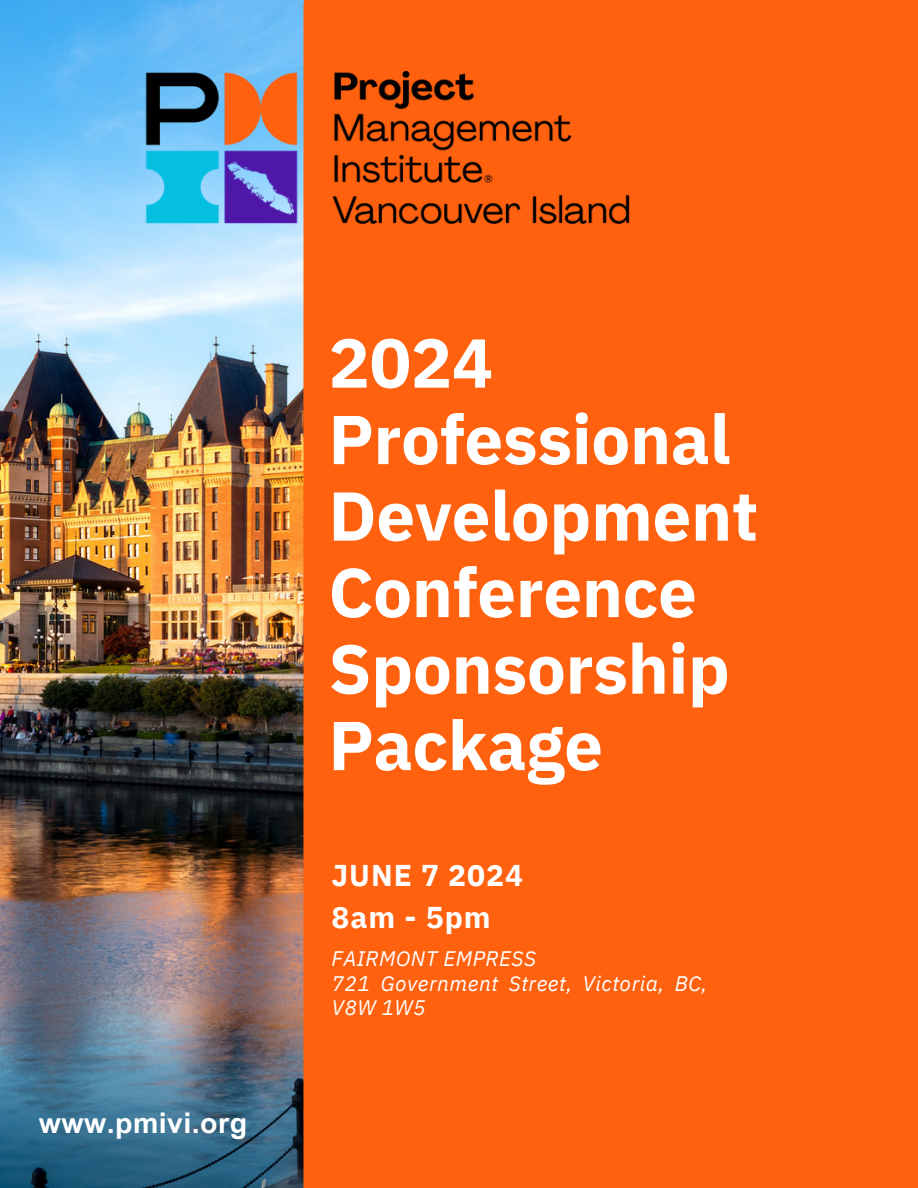
<style>
.page{position:relative;width:918px;height:1188px;background:#fff}
.page>*{position:absolute;margin:0;border:0;box-sizing:border-box;transform-origin:0 0}
.t1{font:700 69px/76.5px "IBM Plex Sans";letter-spacing:-.005em;color:#fff}
.t2{font:700 30px/41.7px "IBM Plex Sans";letter-spacing:.035em;color:#fff}
.t3{font:700 28.5px "Arial MT Pro";letter-spacing:.015em;color:#fff}
.t4{font:italic 21px/24.8px "IBM Plex Sans";letter-spacing:.025em;color:#fff}
</style>
<div class="page">
<img style="left:0;top:0;width:303px;height:1188px">
<div style="left:303px;top:0;width:615px;height:1188px;background:#ff610f"></div>
<img style="left:42px;top:0;width:680px;height:295px">
<p class="t3" style="left:39px;top:1113px;width:210px">www.pmivi.org</p>
<p class="t1" style="left:329px;top:324px;width:431px">2024<br>Professional<br>Development<br>Conference<br>Sponsorship<br>Package</p>
<h1 class="t2" style="left:331px;top:854px;width:193px">JUNE 7 2024<br>8am - 5pm</h1>
<h2 class="t4" style="left:331px;top:946px;width:206px">FAIRMONT EMPRESS</h2>
<p class="t4" style="left:331px;top:970px;width:377px">721 Government Street, Victoria, BC,<br>V8W 1W5</p>
</div>
